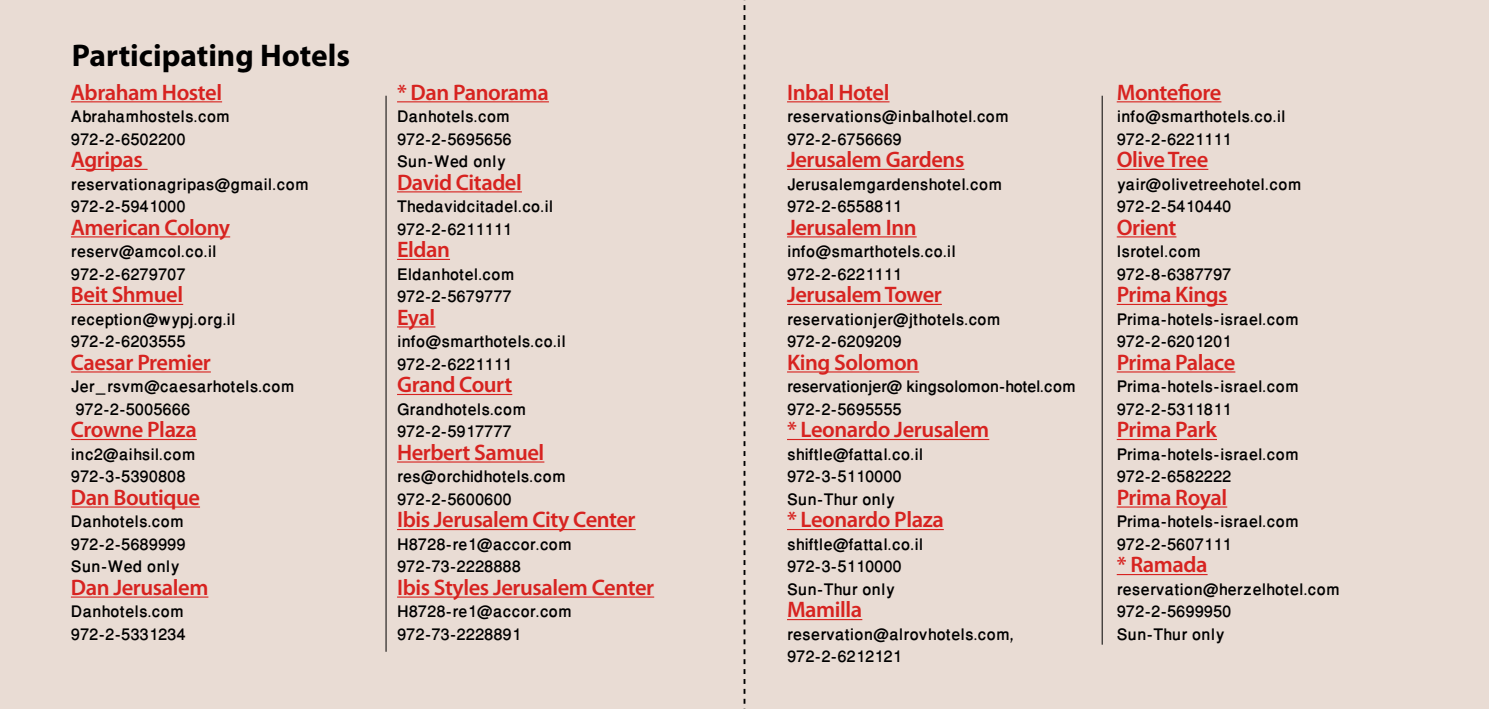
<style>
.page{position:relative;width:1489px;height:709px;background:#fff}
.page>*{position:absolute;margin:0;border:0;box-sizing:border-box;transform-origin:0 0}
.t1{font:700 31.5px "Myriad Pro";color:#000}
.t2{font:500 22.5px/22.5px "Win Soft Pro";color:#000}
.t3{font:600 22.5px "Myriad Pro";letter-spacing:-.02em;color:#d72320}
.t4{font:500 22.5px/22.5px "Win Soft Pro";letter-spacing:-.02em;color:#000}
</style>
<div class="page">
<div style="left:0;top:0;width:1488px;height:709px;background:#e9dcd4"></div>
<hr style="left:71px;top:101px;width:151px;height:1px;background:#d72320">
<hr style="left:76px;top:169px;width:72px;height:1px;background:#d72320">
<hr style="left:71px;top:236px;width:159px;height:1px;background:#d72320">
<hr style="left:71px;top:304px;width:112px;height:1px;background:#d72320">
<hr style="left:71px;top:371px;width:140px;height:1px;background:#d72320">
<hr style="left:71px;top:439px;width:126px;height:1px;background:#d72320">
<hr style="left:71px;top:506px;width:129px;height:1px;background:#d72320">
<hr style="left:71px;top:596px;width:137px;height:1px;background:#d72320">
<hr style="left:397px;top:101px;width:152px;height:1px;background:#d72320">
<hr style="left:397px;top:191px;width:125px;height:1px;background:#d72320">
<hr style="left:397px;top:259px;width:53px;height:1px;background:#d72320">
<hr style="left:397px;top:326px;width:38px;height:1px;background:#d72320">
<hr style="left:397px;top:394px;width:115px;height:1px;background:#d72320">
<hr style="left:397px;top:461px;width:147px;height:1px;background:#d72320">
<hr style="left:397px;top:529px;width:238px;height:1px;background:#d72320">
<hr style="left:397px;top:596px;width:257px;height:1px;background:#d72320">
<hr style="left:787px;top:101px;width:102px;height:1px;background:#d72320">
<hr style="left:787px;top:169px;width:177px;height:1px;background:#d72320">
<hr style="left:787px;top:236px;width:129px;height:1px;background:#d72320">
<hr style="left:787px;top:304px;width:154px;height:1px;background:#d72320">
<hr style="left:787px;top:371px;width:132px;height:1px;background:#d72320">
<hr style="left:787px;top:439px;width:202px;height:1px;background:#d72320">
<hr style="left:787px;top:529px;width:156px;height:1px;background:#d72320">
<hr style="left:787px;top:619px;width:75px;height:1px;background:#d72320">
<hr style="left:1116px;top:101px;width:105px;height:1px;background:#d72320">
<hr style="left:1116px;top:169px;width:92px;height:1px;background:#d72320">
<hr style="left:1116px;top:236px;width:60px;height:1px;background:#d72320">
<hr style="left:1116px;top:304px;width:111px;height:1px;background:#d72320">
<hr style="left:1116px;top:371px;width:119px;height:1px;background:#d72320">
<hr style="left:1116px;top:439px;width:100px;height:1px;background:#d72320">
<hr style="left:1116px;top:506px;width:111px;height:1px;background:#d72320">
<hr style="left:1116px;top:574px;width:91px;height:1px;background:#d72320">
<svg style="left:743px;top:0;width:2px;height:709px"></svg>
<hr style="left:1101px;top:96px;width:1px;height:548px;background:#000">
<hr style="left:385px;top:96px;width:1px;height:555px;background:#000">
<h1 class="t1" style="left:72px;top:35px;width:280px">Participating Hotels</h1>
<p class="t3" style="left:71px;top:78px;width:153px">Abraham Hostel</p>
<p class="t2" style="left:71px;top:105px;width:161px">Abrahamhostels.com<br>972-2-6502200</p>
<p class="t3" style="left:71px;top:145px;width:73px">Agripas</p>
<p class="t2" style="left:71px;top:173px;width:239px">reservationagripas@gmail.com<br>972-2-5941000</p>
<p class="t3" style="left:71px;top:213px;width:161px">American Colony</p>
<p class="t2" style="left:71px;top:240px;width:147px">reserv@amcol.co.il<br>972-2-6279707</p>
<p class="t3" style="left:71px;top:280px;width:114px">Beit Shmuel</p>
<p class="t2" style="left:71px;top:308px;width:166px">reception@wypj.org.il<br>972-2-6203555</p>
<p class="t3" style="left:71px;top:348px;width:141px">Caesar Premier</p>
<p class="t2" style="left:71px;top:375px;width:225px">Jer_rsvm@caesarhotels.com<br>972-2-5005666</p>
<p class="t3" style="left:71px;top:415px;width:127px">Crowne Plaza</p>
<p class="t2" style="left:71px;top:443px;width:126px">inc2@aihsil.com<br>972-3-5390808</p>
<p class="t3" style="left:71px;top:483px;width:131px">Dan Boutique</p>
<p class="t2" style="left:71px;top:510px;width:116px;text-align:justify">Danhotels.com 972-2-5689999<br>Sun-Wed only</p>
<p class="t3" style="left:71px;top:573px;width:139px">Dan Jerusalem</p>
<p class="t2" style="left:71px;top:600px;width:116px">Danhotels.com<br>972-2-5331234</p>
<p class="t3" style="left:397px;top:78px;width:153px">* Dan Panorama</p>
<p class="t2" style="left:397px;top:105px;width:116px;text-align:justify">Danhotels.com 972-2-5695656<br>Sun-Wed only</p>
<p class="t3" style="left:397px;top:168px;width:126px">David Citadel</p>
<p class="t2" style="left:397px;top:195px;width:158px">Thedavidcitadel.co.il<br>972-2-6211111</p>
<p class="t3" style="left:397px;top:235px;width:54px">Eldan</p>
<p class="t2" style="left:397px;top:263px;width:119px">Eldanhotel.com<br>972-2-5679777</p>
<p class="t3" style="left:397px;top:303px;width:40px">Eyal</p>
<p class="t2" style="left:397px;top:330px;width:170px">info@smarthotels.co.il<br>972-2-6221111</p>
<p class="t3" style="left:397px;top:370px;width:117px">Grand Court</p>
<p class="t2" style="left:397px;top:398px;width:131px">Grandhotels.com<br>972-2-5917777</p>
<p class="t3" style="left:397px;top:438px;width:149px">Herbert Samuel</p>
<p class="t2" style="left:397px;top:465px;width:170px">res@orchidhotels.com<br>972-2-5600600</p>
<p class="t3" style="left:397px;top:505px;width:240px">Ibis Jerusalem City Center</p>
<p class="t2" style="left:397px;top:533px;width:176px">H8728-re1@accor.com<br>972-73-2228888</p>
<p class="t3" style="left:397px;top:573px;width:259px">Ibis Styles Jerusalem Center</p>
<p class="t2" style="left:397px;top:600px;width:176px">H8728-re1@accor.com<br>972-73-2228891</p>
<p class="t3" style="left:787px;top:78px;width:104px">Inbal Hotel</p>
<p class="t2" style="left:787px;top:105px;width:223px">reservations@inbalhotel.com<br>972-2-6756669</p>
<p class="t3" style="left:787px;top:145px;width:179px">Jerusalem Gardens</p>
<p class="t2" style="left:787px;top:173px;width:217px">Jerusalemgardenshotel.com<br>972-2-6558811</p>
<p class="t3" style="left:787px;top:213px;width:131px">Jerusalem Inn</p>
<p class="t2" style="left:787px;top:240px;width:170px">info@smarthotels.co.il<br>972-2-6221111</p>
<p class="t3" style="left:787px;top:280px;width:156px">Jerusalem Tower</p>
<p class="t2" style="left:787px;top:308px;width:215px">reservationjer@jthotels.com<br>972-2-6209209</p>
<p class="t3" style="left:787px;top:348px;width:134px">King Solomon</p>
<p class="t4" style="left:787px;top:375px;width:290px">reservationjer@ kingsolomon-hotel.com<br>972-2-5695555</p>
<p class="t3" style="left:787px;top:415px;width:204px">* Leonardo Jerusalem</p>
<p class="t2" style="left:787px;top:443px;width:138px">shiftle@fattal.co.il<br>972-3-5110000<br>Sun-Thur only</p>
<p class="t3" style="left:787px;top:505px;width:158px">* Leonardo Plaza</p>
<p class="t2" style="left:787px;top:533px;width:138px">shiftle@fattal.co.il<br>972-3-5110000<br>Sun-Thur only</p>
<p class="t3" style="left:787px;top:595px;width:77px">Mamilla</p>
<p class="t2" style="left:787px;top:623px;width:228px">reservation@alrovhotels.com,<br>972-2-6212121</p>
<p class="t3" style="left:1116px;top:78px;width:106px">Montefiore</p>
<p class="t2" style="left:1116px;top:105px;width:170px">info@smarthotels.co.il<br>972-2-6221111</p>
<p class="t3" style="left:1116px;top:145px;width:93px">Olive Tree</p>
<p class="t2" style="left:1116px;top:173px;width:186px">yair@olivetreehotel.com<br>972-2-5410440</p>
<p class="t3" style="left:1116px;top:213px;width:61px">Orient</p>
<p class="t2" style="left:1116px;top:240px;width:116px">Isrotel.com<br>972-8-6387797</p>
<p class="t3" style="left:1116px;top:280px;width:112px">Prima Kings</p>
<p class="t2" style="left:1116px;top:308px;width:184px">Prima-hotels-israel.com<br>972-2-6201201</p>
<p class="t3" style="left:1116px;top:348px;width:120px">Prima Palace</p>
<p class="t2" style="left:1116px;top:375px;width:184px">Prima-hotels-israel.com<br>972-2-5311811</p>
<p class="t3" style="left:1116px;top:415px;width:102px">Prima Park</p>
<p class="t2" style="left:1116px;top:443px;width:184px">Prima-hotels-israel.com<br>972-2-6582222</p>
<p class="t3" style="left:1116px;top:483px;width:112px">Prima Royal</p>
<p class="t2" style="left:1116px;top:510px;width:184px">Prima-hotels-israel.com<br>972-2-5607111</p>
<p class="t3" style="left:1116px;top:550px;width:92px">* Ramada</p>
<p class="t2" style="left:1116px;top:578px;width:225px">reservation@herzelhotel.com<br>972-2-5699950<br>Sun-Thur only</p>
</div>
